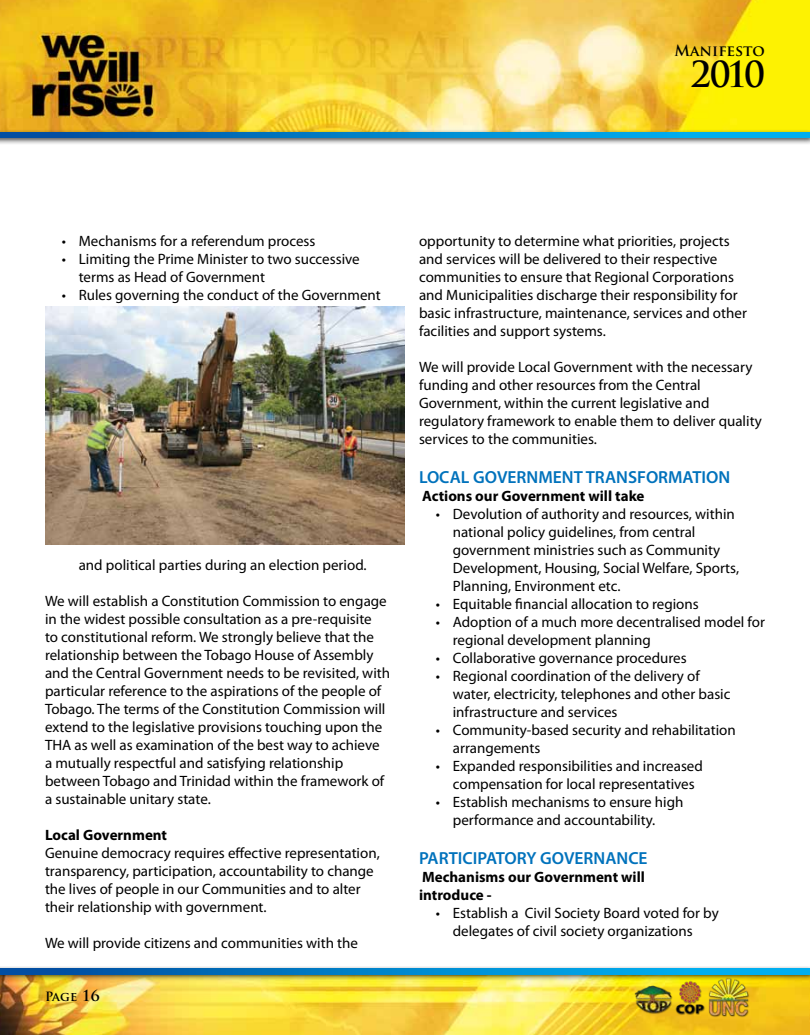
<style>
.page{position:relative;width:810px;height:1035px;background:#fff}
.page>*{position:absolute;margin:0;border:0;box-sizing:border-box;transform-origin:0 0}
.t1{font:700 35px "Trajan Pro";color:#000}
.t2{font:600 17.5px "Myriad Pro";color:#0072bc}
.t3{font:15px/18px "Myriad Pro";color:#000}
.t4{font:700 15px/18px "Myriad Pro";color:#000}
.t5{font:700 15px "Trajan Pro";color:#000}
.t6{font:700 12.5px "Trajan Pro";color:#000}
.s1{font-size:15px}
</style>
<div class="page">
<img style="left:0;top:982px;width:809px;height:53px">
<div style="left:0;top:966px;width:810px;height:16px;background:#000;opacity:.75"></div>
<svg style="left:0;top:969px;width:809px;height:5px;background:#0084cc"></svg>
<img style="left:543px;top:978px;width:220px;height:47px">
<img style="left:0;top:0;width:809px;height:129px">
<div style="left:0;top:129px;width:810px;height:16px;background:#000;opacity:.75"></div>
<svg style="left:0;top:132px;width:809px;height:6px;background:#0084cc"></svg>
<img style="left:45px;top:307px;width:360px;height:238px">
<p class="t5" style="left:674px;top:41px;width:92px">Manifesto</p>
<h1 class="t1" style="left:690px;top:53px;width:76px">2010</h1>
<p class="t3" style="left:62px;top:231px;width:255px">• Mechanisms for a referendum process</p>
<p class="t3" style="left:79px;top:249px;width:283px;text-indent:-17px">• Limiting the Prime Minister to two successive terms as Head of Government</p>
<p class="t3" style="left:62px;top:285px;width:320px">• Rules governing the conduct of the Government</p>
<p class="t3" style="left:79px;top:555px;width:289px">and political parties during an election period.</p>
<p class="t3" style="left:45px;top:591px;width:347px">We will establish a Constitution Commission to engage in the widest possible consultation as a pre-requisite<br>to constitutional reform. We strongly believe that the relationship between the Tobago House of Assembly and the Central Government needs to be revisited, with particular reference to the aspirations of the people of Tobago. The terms of the Constitution Commission will extend to the legislative provisions touching upon the THA as well as examination of the best way to achieve a mutually respectful and satisfying relationship between Tobago and Trinidad within the framework of a sustainable unitary state.</p>
<p class="t4" style="left:45px;top:825px;width:124px">Local Government</p>
<p class="t3" style="left:45px;top:843px;width:336px">Genuine democracy requires effective representation, transparency, participation, accountability to change the lives of people in our Communities and to alter their relationship with government.</p>
<p class="t3" style="left:45px;top:933px;width:315px">We will provide citizens and communities with the</p>
<p class="t6" style="left:45px;top:989px;width:56px">Page <span class="s1">16</span></p>
<p class="t3" style="left:419px;top:231px;width:329px">opportunity to determine what priorities, projects and services will be delivered to their respective communities to ensure that Regional Corporations and Municipalities discharge their responsibility for basic infrastructure, maintenance, services and other facilities and support systems.</p>
<p class="t3" style="left:419px;top:357px;width:344px">We will provide Local Government with the necessary funding and other resources from the Central Government, within the current legislative and regulatory framework to enable them to deliver quality services to the communities.</p>
<p class="t2" style="left:419px;top:466px;width:313px">LOCAL GOVERNMENT TRANSFORMATION</p>
<p class="t4" style="left:422px;top:486px;width:224px">Actions our Government will take</p>
<p class="t3" style="left:453px;top:504px;width:288px;text-indent:-17px">• Devolution of authority and resources, within national policy guidelines, from central government ministries such as Community Development, Housing, Social Welfare, Sports, Planning, Environment etc.</p>
<p class="t3" style="left:436px;top:594px;width:264px">• Equitable financial allocation to regions</p>
<p class="t3" style="left:453px;top:612px;width:314px;text-indent:-17px">• Adoption of a much more decentralised model for regional development planning</p>
<p class="t3" style="left:436px;top:648px;width:252px">• Collaborative governance procedures</p>
<p class="t3" style="left:453px;top:666px;width:279px;text-indent:-17px">• Regional coordination of the delivery of water, electricity, telephones and other basic infrastructure and services</p>
<p class="t3" style="left:453px;top:720px;width:285px;text-indent:-17px">• Community-based security and rehabilitation arrangements</p>
<p class="t3" style="left:436px;top:756px;width:269px;text-align:center">• Expanded responsibilities and increased compensation for local representatives</p>
<p class="t3" style="left:453px;top:792px;width:232px;text-indent:-17px">• Establish mechanisms to ensure high performance and accountability.</p>
<p class="t2" style="left:419px;top:847px;width:230px">PARTICIPATORY GOVERNANCE</p>
<p class="t4" style="left:419px;top:867px;width:227px">Mechanisms our Government will introduce -</p>
<p class="t3" style="left:453px;top:903px;width:267px;text-indent:-17px">• Establish a Civil Society Board voted for by delegates of civil society organizations</p>
</div>
